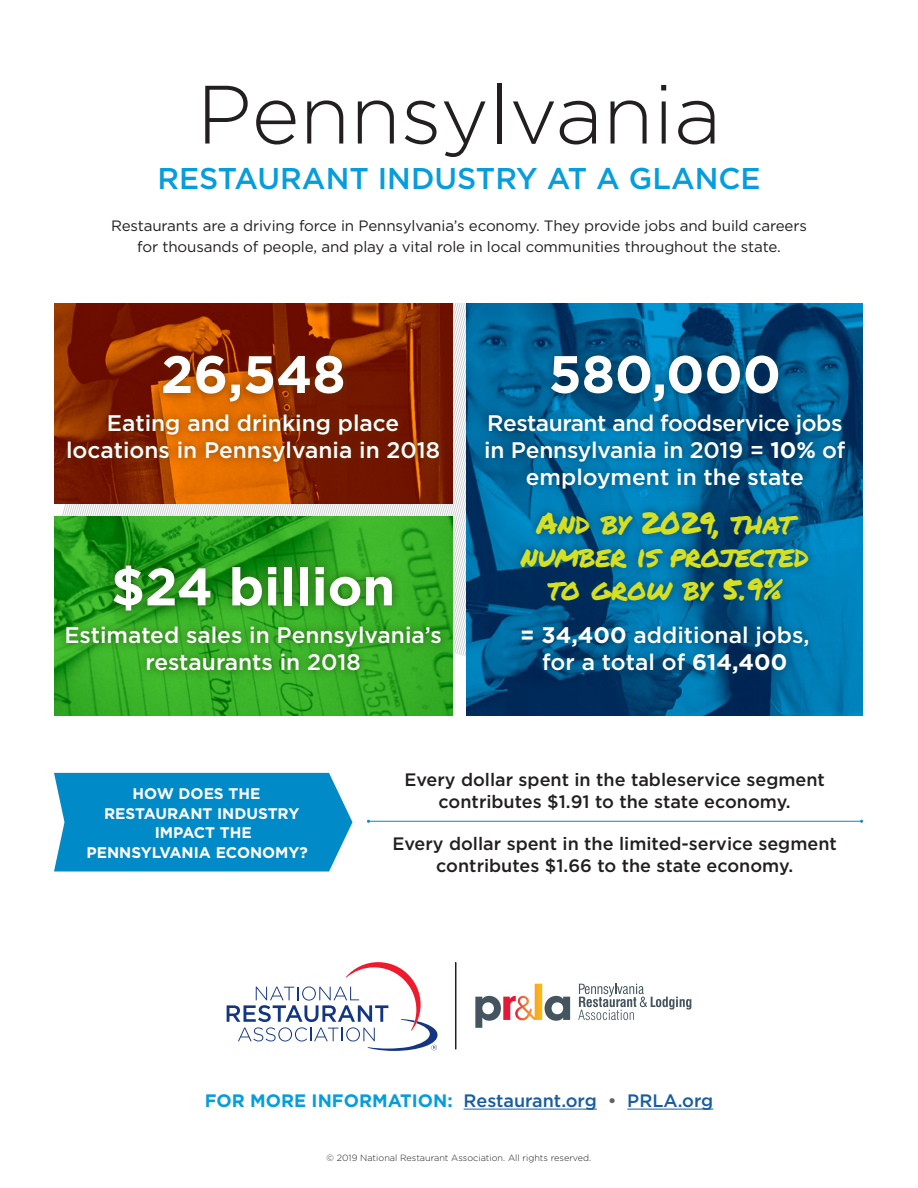
<style>
.page{position:relative;width:918px;height:1188px;background:#fff}
.page>*{position:absolute;margin:0;border:0;box-sizing:border-box;transform-origin:0 0}
.t1{font:300 82.5px "Gotham";color:#231f20}
.t2{font:700 52.5px "Gotham";color:#fff}
.t3{font:30px/33px "Permanent Marker";letter-spacing:-.02em;color:#d6df21;text-align:center}
.t4{font:500 30px "Gotham";color:#069ddc}
.t5{font:500 22.5px/27px "Gotham";color:#fff;text-align:center}
.t6{font:500 18px/21.6px "Gotham";color:#231f20;text-align:center}
.t7{font:500 18px "Gotham";color:#175d9e}
.t8{font:700 15.3px "Gotham";color:#fff}
.t9{font:15px/21px "Gotham";letter-spacing:-.01em;color:#231f20;text-align:center}
.t10{font:300 9px "Gotham";color:#231f20}
.s1{font-weight:700}
.s2{font-weight:700;color:#069ddc}
.s3{color:#636366}
</style>
<div class="page">
<svg style="left:257px;top:304px;width:210px;height:412px"></svg>
<img style="left:54px;top:304px;width:398px;height:199px">
<img style="left:467px;top:304px;width:396px;height:412px">
<img style="left:54px;top:517px;width:398px;height:199px">
<hr style="left:368px;top:821px;width:494px;height:1px;background:#008ac7">
<div style="left:54px;top:773px;width:298px;height:99px;background:#008ac7"></div>
<svg style="left:227px;top:962px;width:211px;height:89px"></svg>
<hr style="left:455px;top:963px;width:1px;height:86px;background:#231f20">
<hr style="left:464px;top:1109px;width:133px;height:1px;background:#175d9e">
<hr style="left:627px;top:1109px;width:86px;height:1px;background:#175d9e">
<div style="left:57px;top:556px;width:393px;height:124px;background:#1e4c09;opacity:.75"></div>
<div style="left:58px;top:346px;width:390px;height:125px;background:#603000;opacity:.75"></div>
<div style="left:476px;top:346px;width:378px;height:336px;background:#003c59;opacity:.75"></div>
<svg style="left:578px;top:984px;width:113px;height:36px"></svg>
<svg style="left:475px;top:984px;width:95px;height:44px"></svg>
<p class="t1" style="left:197px;top:69px;width:526px">Pennsylvania</p>
<p class="t4" style="left:157px;top:161px;width:605px">RESTAURANT INDUSTRY AT A GLANCE</p>
<p class="t9" style="left:111px;top:215px;width:697px">Restaurants are a driving force in Pennsylvania’s economy. They provide jobs and build careers for thousands of people, and play a vital role in local communities throughout the state.</p>
<p class="t2" style="left:161px;top:344px;width:186px">26,548</p>
<p class="t5" style="left:66px;top:409px;width:376px">Eating and drinking place locations in Pennsylvania in 2018</p>
<p class="t2" style="left:111px;top:556px;width:286px">$24 billion</p>
<p class="t5" style="left:64px;top:621px;width:379px">Estimated sales in Pennsylvania’s restaurants in 2018</p>
<p class="t2" style="left:549px;top:344px;width:234px">580,000</p>
<p class="t5" style="left:484px;top:409px;width:363px">Restaurant and foodservice jobs in Pennsylvania in 2019 = <span class="s1">10%</span> of employment in the state</p>
<p class="t3" style="left:521px;top:505px;width:289px">And by 2029, that number is projected to grow by 5.9%</p>
<p class="t5" style="left:520px;top:621px;width:291px"><span class="s1">= 34,400</span> additional jobs, for a total of <span class="s1">614,400</span></p>
<p class="t8" style="left:133px;top:784px;width:129px">HOW DOES THE</p>
<p class="t8" style="left:104px;top:804px;width:197px">RESTAURANT INDUSTRY</p>
<p class="t8" style="left:155px;top:824px;width:99px">IMPACT THE</p>
<p class="t8" style="left:86px;top:844px;width:223px">PENNSYLVANIA ECONOMY?</p>
<p class="t6" style="left:405px;top:768px;width:422px">Every dollar spent in the tableservice segment contributes $1.91 to the state economy.</p>
<p class="t6" style="left:393px;top:832px;width:446px">Every dollar spent in the limited-service segment contributes $1.66 to the state economy.</p>
<p class="t7" style="left:205px;top:1090px;width:510px"><span class="s2">FOR MORE INFORMATION:</span> Restaurant.org <span class="s3">•</span> PRLA.org</p>
<p class="t10" style="left:327px;top:1153px;width:266px">© 2019 National Restaurant Association. All rights reserved.</p>
</div>
